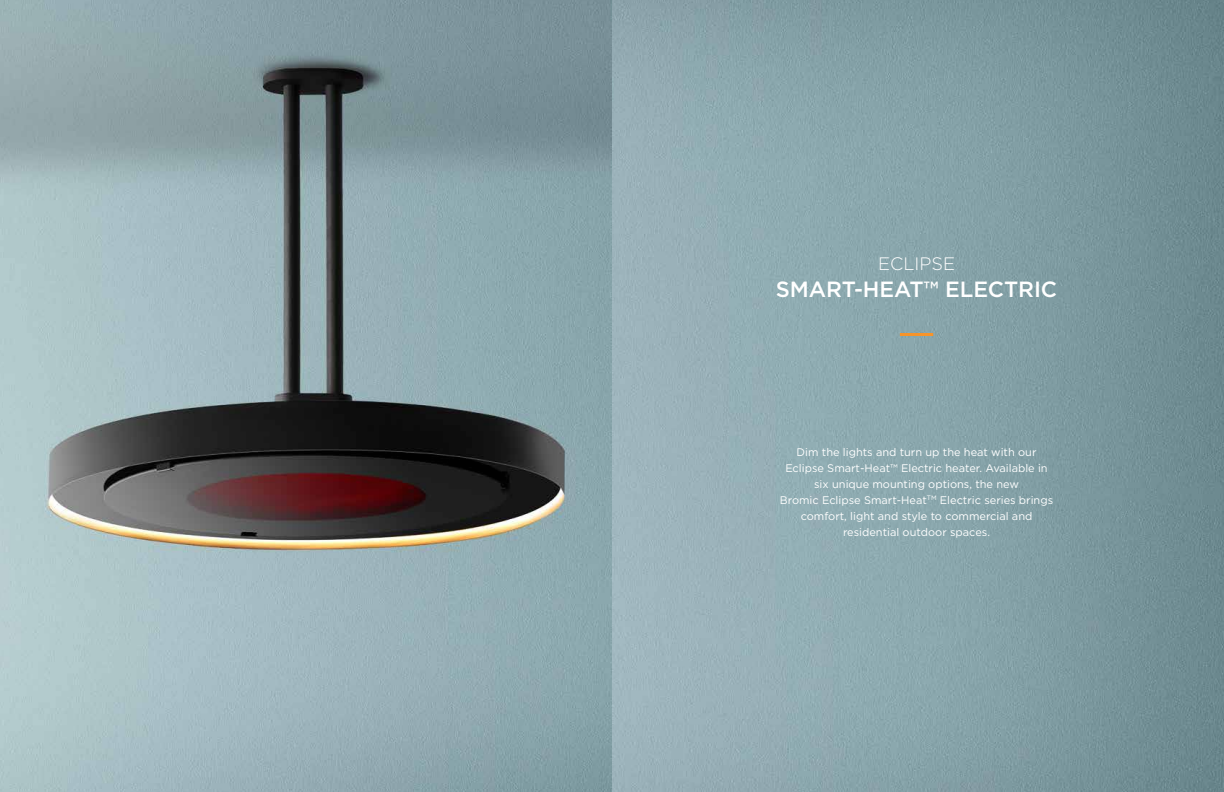
<style>
.page{position:relative;width:1224px;height:792px;background:#fff}
.page>*{position:absolute;margin:0;border:0;box-sizing:border-box;transform-origin:0 0}
.t1{font:500 22px "Gotham";letter-spacing:-.005em;color:#fff}
.t2{font:300 18px "Gotham";color:#fff}
.t3{font:11px/16px "Gotham";color:#fff;text-align:center}
</style>
<div class="page">
<img style="left:0;top:0;width:1224px;height:792px">
<hr style="left:900px;top:333px;width:33px;height:3px;background:#f7942a">
<h2 class="t2" style="left:878px;top:253px;width:79px">ECLIPSE</h2>
<h1 class="t1" style="left:776px;top:275px;width:283px">SMART-HEAT™ ELECTRIC</h1>
<p class="t3" style="left:780px;top:444px;width:275px">Dim the lights and turn up the heat with our Eclipse Smart-Heat™ Electric heater. Available in six unique mounting options, the new<br>Bromic Eclipse Smart-Heat<sup>TM</sup> Electric series brings comfort, light and style to commercial and residential outdoor spaces.</p>
</div>
